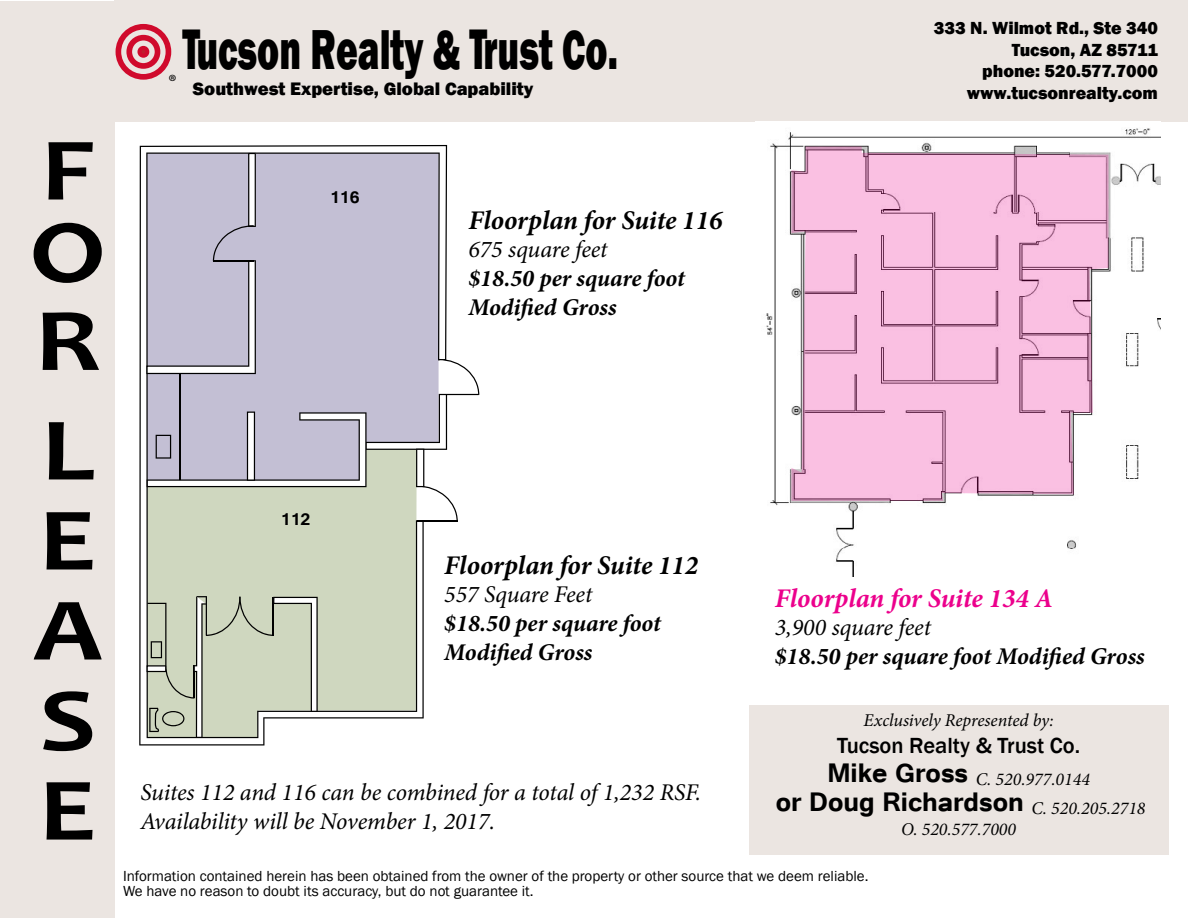
<style>
.page{position:relative;width:1188px;height:918px;background:#fff}
.page>*{position:absolute;margin:0;border:0;box-sizing:border-box;transform-origin:0 0}
.t1{font:700 90px/90px "Candara";color:#000;text-align:justify;scale:1.22 1}
.t2{font:800 57.75px "Franklin Gothic";color:#000;scale:.64 1}
.t3{font:700 33px "Tunga";color:#000}
.t4{font:italic 700 27px "Minion Pro";letter-spacing:-.005em;color:#000}
.t5{font:italic 700 27px "Minion Pro";letter-spacing:-.005em;color:#ec008c}
.t6{font:italic 24px/28.8px "Minion Pro";letter-spacing:-.005em;color:#000}
.t7{font:italic 700 24px/28.8px "Minion Pro";letter-spacing:-.005em;color:#000}
.t8{font:500 22.5px "Franklin Gothic";color:#000}
.t9{font:700 21px "Tunga";color:#000}
.t10{font:19.35px "Myriad Pro";color:#000}
.t11{font:800 18.6px "Franklin Gothic";color:#000}
.t12{font:800 18px/21.6px "Franklin Gothic";color:#000;text-align:right}
.t13{font:italic 18px "Minion Pro";color:#000}
.t14{font:15px/15.6px "Franklin Gothic";color:#000}
.s1{font-size:58.8px}
.s2{font-size:57.9px}
</style>
<div class="page">
<div style="left:114px;top:0;width:764px;height:122px;background:#ebe5e1"></div>
<svg style="left:139px;top:145px;width:308px;height:601px;fill:#cfd7bf"></svg>
<hr style="left:417px;top:520px;width:40px;height:2px;background:#000">
<svg style="left:147px;top:596px;width:171px;height:142px"></svg>
<svg style="left:146px;top:153px;width:333px;height:368px"></svg>
<div style="left:878px;top:0;width:310px;height:121px;background:#ebe5e1"></div>
<div style="left:749px;top:706px;width:419px;height:149px;background:#ebe5e1"></div>
<img style="left:766px;top:128px;width:395px;height:448px">
<svg style="left:791px;top:146px;width:318px;height:355px;fill:#fac0e2"></svg>
<div style="left:0;top:2px;width:114px;height:916px;background:#ebe5e1"></div>
<div style="left:116px;top:24px;width:55px;height:56px;border:6px solid #d00a2c;border-radius:50%"></div>
<div style="left:126px;top:35px;width:34px;height:34px;border:6px solid #d00a2c;border-radius:50%"></div>
<div style="left:140px;top:48px;width:7px;height:8px;background:#be1e2d;border-radius:50%"></div>
<div style="left:137px;top:46px;width:12px;height:12px;border:4px solid #d00a2c;border-radius:50%"></div>
<h1 class="t1" style="left:29px;top:127px;width:61px;line-height:85.2px">F O R</h1>
<h1 class="t1" style="left:33px;top:404px;width:58px">L E A S E</h1>
<h2 class="t2" style="left:182px;top:12px;width:682px"><span class="s1">T</span>ucson <span class="s2">R</span>ealty &amp; <span class="s1">T</span>rust Co.</h2>
<p class="t11" style="left:193px;top:77px;width:342px">Southwest Expertise, Global Capability</p>
<p class="t10" style="left:168px;top:69px;width:10px">®</p>
<h3 class="t9" style="left:330px;top:183px;width:31px">116</h3>
<h3 class="t4" style="left:468px;top:201px;width:256px">Floorplan for Suite 116</h3>
<h3 class="t6" style="left:468px;top:235px;width:141px">675 square feet</h3>
<h3 class="t7" style="left:468px;top:264px;width:218px">$18.50 per square foot<br>Modified Gross</h3>
<p class="t12" style="left:934px;top:17px;width:226px">333 N. Wilmot Rd., Ste 340<br>Tucson, AZ 85711<br>phone: 520.577.7000 www.tucsonrealty.com</p>
<h3 class="t9" style="left:281px;top:506px;width:31px">112</h3>
<h3 class="t4" style="left:444px;top:546px;width:256px">Floorplan for Suite 112</h3>
<h3 class="t6" style="left:444px;top:580px;width:150px">557 Square Feet</h3>
<h3 class="t7" style="left:444px;top:609px;width:218px">$18.50 per square foot<br>Modified Gross</h3>
<h3 class="t6" style="left:140px;top:778px;width:562px">Suites 112 and 116 can be combined for a total of 1,232 RSF.<br>Availability will be November 1, 2017.</h3>
<h3 class="t5" style="left:775px;top:579px;width:280px">Floorplan for Suite 134 A</h3>
<h3 class="t6" style="left:775px;top:613px;width:158px">3,900 square feet</h3>
<h3 class="t7" style="left:775px;top:642px;width:371px">$18.50 per square foot Modified Gross</h3>
<p class="t13" style="left:864px;top:708px;width:192px">Exclusively Represented by:</p>
<h3 class="t8" style="left:837px;top:732px;width:245px">Tucson Realty &amp; Trust Co.</h3>
<p class="t13" style="left:827px;top:767px;width:264px"><sup>Mike</sup> <sup>Gross</sup> C. 520.977.0144</p>
<h3 class="t3" style="left:776px;top:780px;width:371px">or Doug Richardson <sub>C.</sub> <sub>520.205.2718</sub></h3>
<p class="t13" style="left:901px;top:817px;width:116px">O. 520.577.7000</p>
<p class="t14" style="left:123px;top:868px;width:747px">Information contained herein has been obtained from the owner of the property or other source that we deem reliable.<br>We have no reason to doubt its accuracy, but do not guarantee it.</p>
</div>
